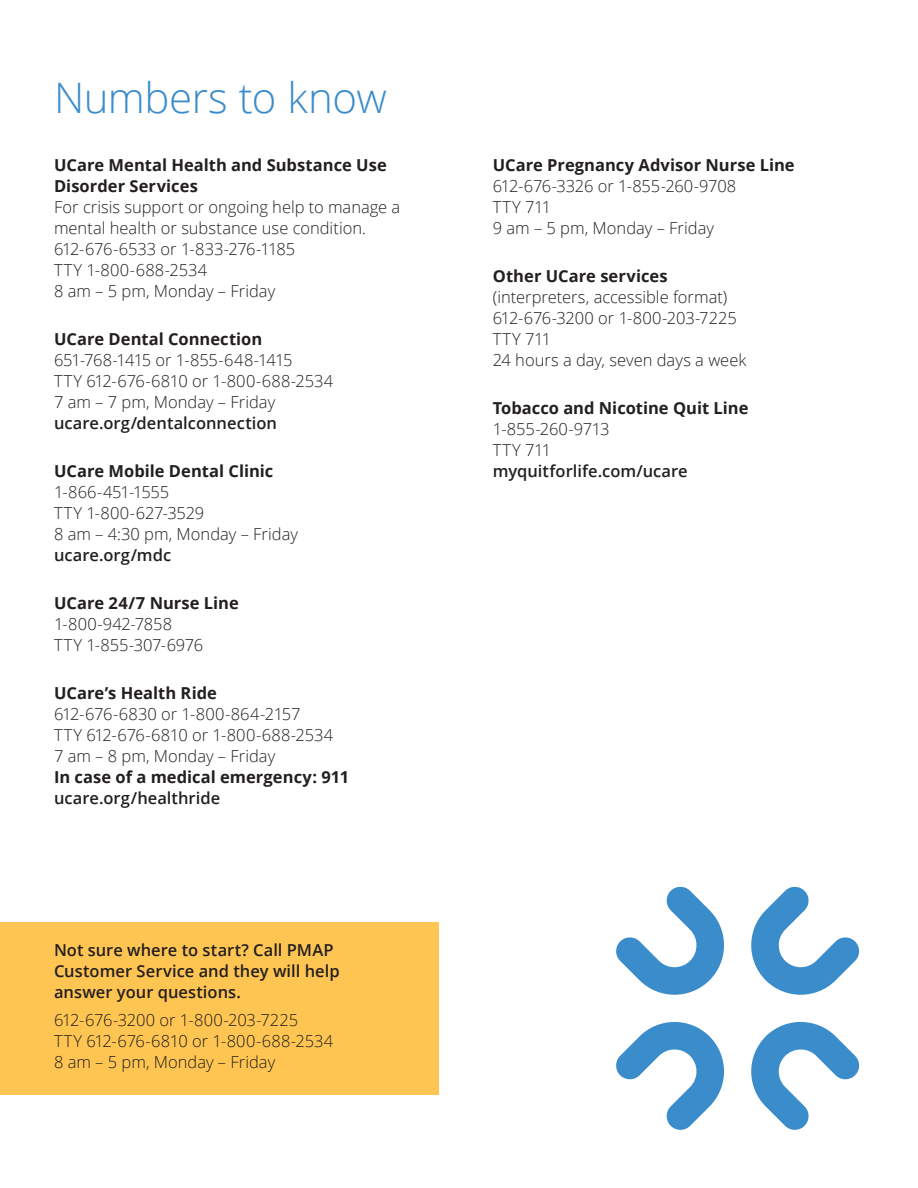
<style>
.page{position:relative;width:918px;height:1188px;background:#fff}
.page>*{position:absolute;margin:0;border:0;box-sizing:border-box;transform-origin:0 0}
.Front_matter_head{font:300 42px "Open Sans";letter-spacing:-.01em;color:#3b8ccb}
.Body_11_14{font:300 16.5px/21px "Open Sans";color:#231f20}
.Body_11_14-2{font:600 16.5px/21px "Open Sans";color:#231f20}
.Body_11_14-3{font:700 16.5px/21px "Open Sans";color:#231f20}
.Body_11_14-4{font:300 16.5px/21px "Open Sans";letter-spacing:-.02em;color:#231f20}
.s1{font-weight:700}
.s2{font-weight:600}
.s3{font-weight:300}
</style>
<div class="page">
<div style="left:0;top:922px;width:438px;height:173px;background:#fec552"></div>
<svg style="left:751px;top:886px;width:109px;height:109px"></svg>
<svg style="left:616px;top:1022px;width:108px;height:108px"></svg>
<svg style="left:616px;top:886px;width:108px;height:109px"></svg>
<svg style="left:751px;top:1022px;width:109px;height:108px"></svg>
<p class="Front_matter_head" style="left:54px;top:69px;width:334px">Numbers to know</p>
<p class="Body_11_14" style="left:54px;top:154px;width:348px"><span class="s1">UCare Mental Health and Substance Use<br>Disorder Services<br></span>For crisis support or ongoing help to manage a mental health or substance use condition.<br>612-676-6533 or 1-833-276-1185<br>TTY 1-800-688-2534<br>8 am – 5 pm, Monday – Friday</p>
<p class="Body_11_14" style="left:54px;top:328px;width:281px"><span class="s1">UCare Dental Connection<br></span>651-768-1415 or 1-855-648-1415<br>TTY 612‑676‑6810 or 1-800‑688‑2534<br>7 am – 7 pm, Monday – Friday <span class="s2">ucare.org/dentalconnection</span></p>
<p class="Body_11_14" style="left:54px;top:460px;width:246px"><span class="s1">UCare Mobile Dental Clinic<br></span>1-866-451-1555<br>TTY 1-800‑627‑3529<br>8 am – 4:30 pm, Monday – Friday <span class="s2">ucare.org/mdc</span></p>
<p class="Body_11_14" style="left:54px;top:592px;width:186px"><span class="s1">UCare 24/7 Nurse Line<br></span>1-800-942-7858<br>TTY 1-855‑307-6976</p>
<p class="Body_11_14" style="left:54px;top:682px;width:297px"><span class="s1">UCare’s Health Ride<br></span>612-676-6830 or 1-800-864-2157<br>TTY 612-676-6810 or 1-800-688-2534<br>7 am – 8 pm, Monday – Friday<br><span class="s1">In case of a medical emergency: 911 </span><span class="s2">ucare.org/healthride</span></p>
<p class="Body_11_14-2" style="left:54px;top:939px;width:287px">Not sure where to start? Call PMAP<br>Customer Service and they will help answer your questions.</p>
<p class="Body_11_14" style="left:54px;top:1009px;width:281px">612-676-3200 or 1-800-203-7225<br>TTY 612-676-6810 or 1-800-688-2534<br>8 am – 5 pm, Monday – Friday</p>
<p class="Body_11_14-4" style="left:493px;top:154px;width:303px"><span class="s1">UCare Pregnancy Advisor Nurse Line<br></span>612-676-3326 or 1-855-260-9708<br>TTY 711</p>
<p class="Body_11_14" style="left:493px;top:217px;width:223px">9 am – 5 pm, Monday – Friday</p>
<p class="Body_11_14" style="left:493px;top:265px;width:255px"><span class="s1">Other UCare services </span>(interpreters, accessible format)<br>612-676-3200 or 1-800-203-7225<br>TTY 711<br>24 hours a day, seven days a week</p>
<p class="Body_11_14-3" style="left:493px;top:397px;width:257px">Tobacco and Nicotine Quit Line<br><span class="s3">1-855-260-9713<br>TTY 711 </span><span class="s2">myquitforlife.com/ucare</span></p>
</div>
